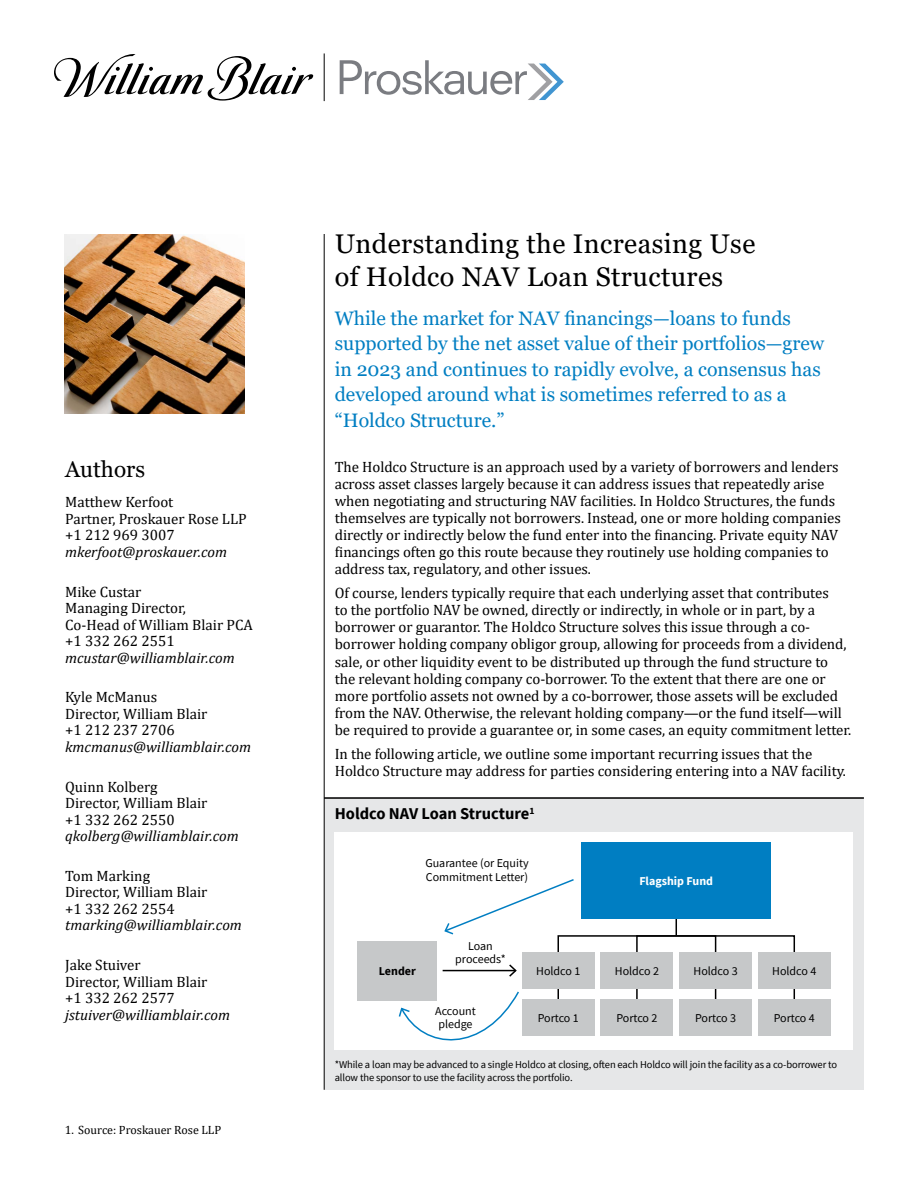
<style>
.page{position:relative;width:918px;height:1188px;background:#fff}
.page>*{position:absolute;margin:0;border:0;box-sizing:border-box;transform-origin:0 0}
.t1{font:27px/33px "Georgia";letter-spacing:.015em;color:#000}
.t2{font:22.5px "Georgia";color:#000}
.t3{font:19.5px/25.5px "Georgia";color:#007ec2}
.t4{font:700 16.5px "Source Sans Pro";color:#000}
.t5{font:15px/17.1px "Cambria";letter-spacing:-.005em;color:#000}
.t6{font:italic 15px "Cambria";color:#000}
.t7{font:12px/13.5px "Source Sans Pro";color:#000}
.t8{font:12px "Cambria";color:#000}
.t9{font:700 12px "Source Sans Pro";color:#fff}
.t10{font:700 12px "Source Sans Pro";color:#000}
.t11{font:10.5px/12.6px "Source Sans Pro";letter-spacing:-.01em;color:#000}
</style>
<div class="page">
<svg style="left:54px;top:54px;width:259px;height:47px"></svg>
<img style="left:65px;top:234px;width:179px;height:179px">
<svg style="left:340px;top:60px;width:224px;height:40px"></svg>
<hr style="left:324px;top:53px;width:1px;height:48px;background:#000">
<div style="left:324px;top:797px;width:540px;height:293px;background:#e6e7e8"></div>
<div style="left:335px;top:833px;width:518px;height:217px;background:#fff"></div>
<hr style="left:324px;top:797px;width:540px;height:2px;background:#000">
<div style="left:557px;top:935px;width:238px;height:76px;border:2px solid #000"></div>
<div style="left:636px;top:935px;width:80px;height:76px;border:2px solid #000"></div>
<hr style="left:676px;top:895px;width:1px;height:40px;background:#000">
<div style="left:581px;top:842px;width:190px;height:77px;background:#007ec2"></div>
<div style="left:357px;top:941px;width:80px;height:59px;background:#c6c8c9"></div>
<div style="left:522px;top:952px;width:72px;height:37px;background:#c6c8c9"></div>
<div style="left:522px;top:1000px;width:72px;height:36px;background:#c6c8c9"></div>
<div style="left:679px;top:952px;width:73px;height:37px;background:#c6c8c9"></div>
<div style="left:679px;top:1000px;width:73px;height:36px;background:#c6c8c9"></div>
<div style="left:601px;top:952px;width:72px;height:37px;background:#c6c8c9"></div>
<div style="left:601px;top:1000px;width:72px;height:36px;background:#c6c8c9"></div>
<div style="left:758px;top:952px;width:73px;height:37px;background:#c6c8c9"></div>
<div style="left:758px;top:1000px;width:73px;height:36px;background:#c6c8c9"></div>
<hr style="left:443px;top:970px;width:73px;height:1px;background:#000">
<svg style="left:508px;top:964px;width:9px;height:13px"></svg>
<svg style="left:444px;top:879px;width:131px;height:57px"></svg>
<svg style="left:398px;top:991px;width:121px;height:50px"></svg>
<hr style="left:324px;top:234px;width:1px;height:856px;background:#000">
<h2 class="t2" style="left:65px;top:456px;width:81px">Authors</h2>
<p class="t5" style="left:65px;top:494px;width:183px;line-height:16.5px">Matthew Kerfoot<br>Partner, Proskauer Rose LLP +1 212 969 3007</p>
<p class="t6" style="left:65px;top:541px;width:163px">mkerfoot@proskauer.com</p>
<p class="t5" style="left:65px;top:583px;width:189px;line-height:16.5px">Mike Custar<br>Managing Director,<br>Co-Head of William Blair PCA +1 332 262 2551</p>
<p class="t6" style="left:65px;top:647px;width:171px">mcustar@williamblair.com</p>
<p class="t5" style="left:65px;top:689px;width:144px;line-height:16.5px">Kyle McManus<br>Director, William Blair +1 212 237 2706</p>
<p class="t6" style="left:65px;top:736px;width:187px">kmcmanus@williamblair.com</p>
<p class="t5" style="left:65px;top:778px;width:144px;line-height:16.5px">Quinn Kolberg<br>Director, William Blair +1 332 262 2550</p>
<p class="t6" style="left:65px;top:825px;width:175px">qkolberg@williamblair.com</p>
<p class="t5" style="left:65px;top:867px;width:144px;line-height:16.5px">Tom Marking<br>Director, William Blair +1 332 262 2554</p>
<p class="t6" style="left:65px;top:915px;width:178px">tmarking@williamblair.com</p>
<p class="t5" style="left:65px;top:957px;width:144px;line-height:16.5px">Jake Stuiver<br>Director, William Blair +1 332 262 2577</p>
<p class="t6" style="left:65px;top:1004px;width:167px">jstuiver@williamblair.com</p>
<p class="t8" style="left:65px;top:1123px;width:158px">1. Source: Proskauer Rose LLP</p>
<h1 class="t1" style="left:335px;top:227px;width:422px">Understanding the Increasing Use of Holdco NAV Loan Structures</h1>
<p class="t3" style="left:335px;top:306px;width:491px">While the market for NAV financings—loans to funds supported by the net asset value of their portfolios—grew in 2023 and continues to rapidly evolve, a consensus has developed around what is sometimes referred to as a “Holdco Structure.”</p>
<p class="t5" style="left:335px;top:458px;width:508px">The Holdco Structure is an approach used by a variety of borrowers and lenders across asset classes largely because it can address issues that repeatedly arise when negotiating and structuring NAV facilities. In Holdco Structures, the funds themselves are typically not borrowers. Instead, one or more holding companies directly or indirectly below the fund enter into the financing. Private equity NAV financings often go this route because they routinely use holding companies to address tax, regulatory, and other issues.</p>
<p class="t5" style="left:335px;top:584px;width:518px">Of course, lenders typically require that each underlying asset that contributes<br>to the portfolio NAV be owned, directly or indirectly, in whole or in part, by a borrower or guarantor. The Holdco Structure solves this issue through a co&shy;borrower holding company obligor group, allowing for proceeds from a dividend, sale, or other liquidity event to be distributed up through the fund structure to the relevant holding company co-borrower. To the extent that there are one or more portfolio assets not owned by a co-borrower, those assets will be excluded from the NAV. Otherwise, the relevant holding company—or the fund itself—will be required to provide a guarantee or, in some cases, an equity commitment letter.</p>
<p class="t5" style="left:335px;top:745px;width:513px">In the following article, we outline some important recurring issues that the<br>Holdco Structure may address for parties considering entering into a NAV facility.</p>
<p class="t4" style="left:335px;top:802px;width:201px">Holdco NAV Loan Structure<sup>1</sup></p>
<p class="t7" style="left:425px;top:856px;width:105px">Guarantee (or Equity<br>Commitment Letter)</p>
<p class="t9" style="left:639px;top:873px;width:75px">Flagship Fund</p>
<p class="t7" style="left:455px;top:939px;width:52px;text-align:center">Loan proceeds*</p>
<p class="t10" style="left:379px;top:963px;width:38px">Lender</p>
<p class="t7" style="left:536px;top:964px;width:46px">Holdco 1</p>
<p class="t7" style="left:538px;top:1011px;width:43px">Portco 1</p>
<p class="t7" style="left:615px;top:964px;width:46px">Holdco 2</p>
<p class="t7" style="left:616px;top:1011px;width:43px">Portco 2</p>
<p class="t7" style="left:694px;top:964px;width:46px">Holdco 3</p>
<p class="t7" style="left:695px;top:1011px;width:43px">Portco 3</p>
<p class="t7" style="left:772px;top:964px;width:46px">Holdco 4</p>
<p class="t7" style="left:774px;top:1011px;width:43px">Portco 4</p>
<p class="t7" style="left:435px;top:1004px;width:42px">Account pledge</p>
<p class="t11" style="left:335px;top:1058px;width:504px">*While a loan may be advanced to a single Holdco at closing, often each Holdco will join the facility as a co-borrower to allow the sponsor to use the facility across the portfolio.</p>
</div>
